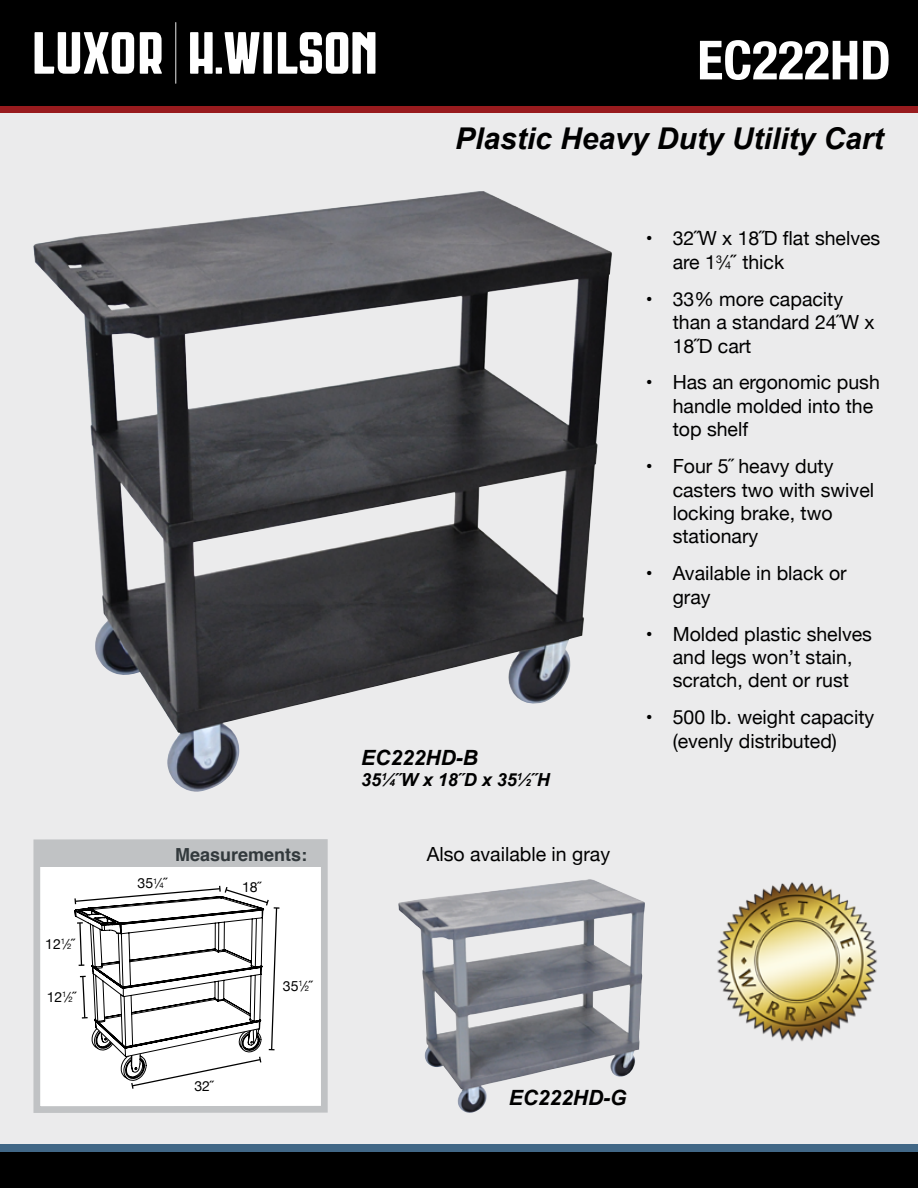
<style>
.page{position:relative;width:918px;height:1188px;background:#fff}
.page>*{position:absolute;margin:0;border:0;box-sizing:border-box;transform-origin:0 0}
.t1{font:700 condensed 54px "Helvetica Neue";color:#fff}
.t2{font:italic 700 30px "Arial";color:#000}
.t3{font:italic 700 21px "Arial";color:#000}
.t4{font:19.5px/23.4px "Helvetica Neue";color:#000}
.t5{font:italic 700 18px "Arial";color:#000}
.t6{font:700 18px "Helvetica";color:#32393c}
.t7{font:14.1px "Helvetica Neue";color:#000}
.s1{font-size:7.8px}
.s2{font-size:9.9px}
.s3{font-size:10.8px}
</style>
<div class="page">
<div style="left:0;top:107px;width:918px;height:1037px;background:#ebebec"></div>
<div style="left:0;top:1144px;width:918px;height:8px;background:#416786"></div>
<div style="left:0;top:1152px;width:918px;height:36px;background:#000"></div>
<div style="left:0;top:102px;width:918px;height:11px;background:#981b1e"></div>
<div style="left:0;top:0;width:918px;height:106px;background:#000"></div>
<svg style="left:35px;top:32px;width:99px;height:42px"></svg>
<svg style="left:140px;top:32px;width:22px;height:42px"></svg>
<svg style="left:190px;top:32px;width:23px;height:42px"></svg>
<div style="left:216px;top:67px;width:6px;height:7px;background:#fff"></div>
<svg style="left:225px;top:32px;width:35px;height:42px"></svg>
<div style="left:264px;top:32px;width:8px;height:42px;background:#fff"></div>
<svg style="left:278px;top:32px;width:97px;height:42px"></svg>
<hr style="left:175px;top:22px;width:1px;height:62px;background:#fff">
<img style="left:33px;top:191px;width:579px;height:601px">
<img style="left:717px;top:882px;width:160px;height:160px">
<img style="left:398px;top:879px;width:247px;height:234px">
<div style="left:37px;top:843px;width:287px;height:267px;background:#fff"></div>
<div style="left:33px;top:839px;width:295px;height:274px;border:7px solid #c0c2c4"></div>
<div style="left:37px;top:841px;width:288px;height:26px;background:#c0c2c4"></div>
<svg style="left:74px;top:885px;width:205px;height:204px"></svg>
<p class="t7" style="left:45px;top:933px;width:31px">12<sup>1</sup>⁄<span class="s1">2</span>˝</p>
<p class="t7" style="left:47px;top:987px;width:31px">12<sup>1</sup>⁄<span class="s1">2</span>˝</p>
<h1 class="t1" style="left:697px;top:15px;width:195px">EC222HD</h1>
<h2 class="t2" style="left:455px;top:118px;width:430px">Plastic Heavy Duty Utility Cart</h2>
<p class="t3" style="left:361px;top:743px;width:118px">EC222HD-B</p>
<p class="t5" style="left:361px;top:768px;width:190px">35<sup>1</sup>⁄<span class="s2">4</span>˝W x 18˝D x 35<sup>1</sup>⁄<span class="s2">2</span>˝H</p>
<p class="t6" style="left:175px;top:840px;width:134px">Measurements:</p>
<p class="t4" style="left:427px;top:843px;width:185px">Also available in gray</p>
<p class="t7" style="left:138px;top:873px;width:31px">35<sup>1</sup>⁄<span class="s1">4</span>˝</p>
<p class="t7" style="left:242px;top:877px;width:20px">18˝</p>
<p class="t7" style="left:283px;top:976px;width:31px">35<sup>1</sup>⁄<span class="s1">2</span>˝</p>
<p class="t4" style="left:673px;top:228px;width:209px;text-indent:-27px">• 32˝W x 18˝D flat shelves are 1<sup>3</sup>⁄<span class="s3">4</span>˝ thick</p>
<p class="t4" style="left:673px;top:288px;width:203px;text-indent:-27px">• 33% more capacity than a standard 24˝W x<br>18˝D cart</p>
<p class="t4" style="left:673px;top:372px;width:209px;text-indent:-27px">• Has an ergonomic push handle molded into the top shelf</p>
<p class="t4" style="left:673px;top:456px;width:203px;text-indent:-27px">• Four 5˝ heavy duty casters two with swivel locking brake, two stationary</p>
<p class="t4" style="left:673px;top:563px;width:176px;text-indent:-27px">• Available in black or gray</p>
<p class="t4" style="left:646px;top:623px;width:228px;text-align:center">• Molded plastic shelves and legs won’t stain, scratch, dent or rust</p>
<p class="t4" style="left:646px;top:707px;width:230px;text-align:center">• 500 lb. weight capacity (evenly distributed)</p>
<p class="t7" style="left:194px;top:1076px;width:20px">32˝</p>
<p class="t3" style="left:509px;top:1083px;width:119px">EC222HD-G</p>
</div>
